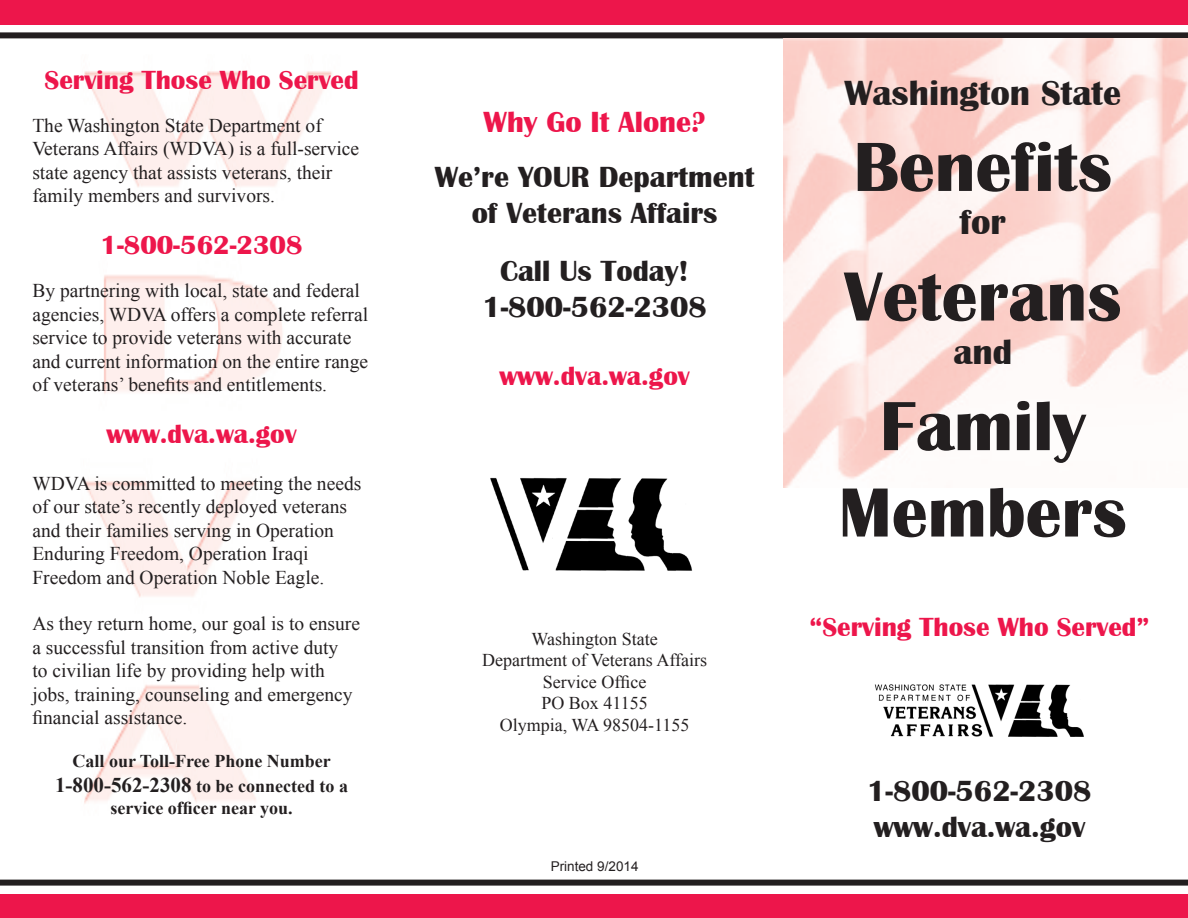
<style>
.page{position:relative;width:1188px;height:918px;background:#fff}
.page>*{position:absolute;margin:0;border:0;box-sizing:border-box;transform-origin:0 0}
.Headline{font:700 72px/86.4px "Britannic";color:#231f20;text-align:center}
.Subhead_1{font:700 36px "Britannic";color:#231f20}
.Subhead_2{font:700 30px/36px "Britannic";color:#231f20;text-align:center}
.Subhead_2-2{font:700 30px "Britannic";color:#ed164b}
.servingRed{font:700 27px "Britannic";color:#ed164b}
.Body_text{font:19.5px/23.4px "Times New Roman";color:#231f20}
.Body_Text_2{font:18px/21.6px "Times New Roman";color:#231f20;text-align:center}
.Body_Text{font:700 18px/21.6px "Times New Roman";color:#231f20;text-align:center}
.t1{font:13.5px "Arial";color:#231f20}
.s1{font-size:21px}
</style>
<div class="page">
<div style="left:0;top:0;width:1188px;height:25px;background:#ed164b"></div>
<div style="left:0;top:894px;width:1188px;height:24px;background:#ed164b"></div>
<div style="left:0;top:32px;width:1188px;height:6px;background:#231f20"></div>
<div style="left:0;top:880px;width:1188px;height:6px;background:#231f20"></div>
<img style="left:784px;top:38px;width:404px;height:449px">
<img style="left:84px;top:71px;width:249px;height:733px">
<img style="left:490px;top:477px;width:203px;height:94px">
<img style="left:874px;top:684px;width:210px;height:53px">
<p class="servingRed" style="left:45px;top:64px;width:316px">Serving Those Who Served</p>
<p class="Body_text" style="left:32px;top:113px;width:328px">The Washington State Department of Veterans Affairs (WDVA) is a full-service state agency that assists veterans, their family members and survivors.</p>
<p class="servingRed" style="left:101px;top:230px;width:203px">1-800-562-2308</p>
<p class="Body_text" style="left:32px;top:279px;width:337px">By partnering with local, state and federal agencies, WDVA offers a complete referral service to provide veterans with accurate and current information on the entire range of veterans’ benefits and entitlements.</p>
<p class="servingRed" style="left:106px;top:419px;width:192px">www.dva.wa.gov</p>
<p class="Body_text" style="left:32px;top:471px;width:330px">WDVA is committed to meeting the needs of our state’s recently deployed veterans and their families serving in Operation Enduring Freedom, Operation Iraqi Freedom and Operation Noble Eagle.</p>
<p class="Body_text" style="left:32px;top:612px;width:329px">As they return home, our goal is to ensure a successful transition from active duty<br>to civilian life by providing help with jobs, training, counseling and emergency financial assistance.</p>
<p class="Body_Text" style="left:73px;top:750px;width:260px">Call our Toll-Free Phone Number</p>
<p class="Body_Text" style="left:55px;top:775px;width:294px"><span class="s1">1-800-562-2308</span> to be connected to a service officer near you.</p>
<p class="Subhead_2-2" style="left:484px;top:105px;width:223px">Why Go It Alone?</p>
<p class="Subhead_2" style="left:435px;top:160px;width:321px">We’re YOUR Department of Veterans Affairs</p>
<p class="Subhead_2" style="left:500px;top:253px;width:190px">Call Us Today!</p>
<p class="Subhead_2" style="left:482px;top:289px;width:226px">1-800-562-2308</p>
<p class="servingRed" style="left:499px;top:361px;width:192px">www.dva.wa.gov</p>
<p class="Body_Text_2" style="left:482px;top:628px;width:226px">Washington State<br>Department of Veterans Affairs</p>
<p class="Body_Text_2" style="left:543px;top:671px;width:105px">Service Office</p>
<p class="Body_Text_2" style="left:500px;top:692px;width:191px">PO Box 41155<br>Olympia, WA 98504-1155</p>
<p class="t1" style="left:551px;top:858px;width:89px">Printed 9/2014</p>
<p class="Subhead_1" style="left:844px;top:72px;width:278px">Washington State</p>
<p class="Headline" style="left:854px;top:124px;width:260px">Benefits</p>
<p class="Subhead_1" style="left:960px;top:202px;width:48px">for</p>
<p class="Headline" style="left:844px;top:254px;width:279px">Veterans</p>
<p class="Subhead_1" style="left:953px;top:331px;width:60px">and</p>
<p class="Headline" style="left:839px;top:384px;width:289px">Family<br>Members</p>
<p class="servingRed" style="left:809px;top:612px;width:341px">“Serving Those Who Served”</p>
<p class="Subhead_2" style="left:867px;top:774px;width:226px">1-800-562-2308</p>
<p class="Subhead_2" style="left:874px;top:810px;width:213px">www.dva.wa.gov</p>
</div>
